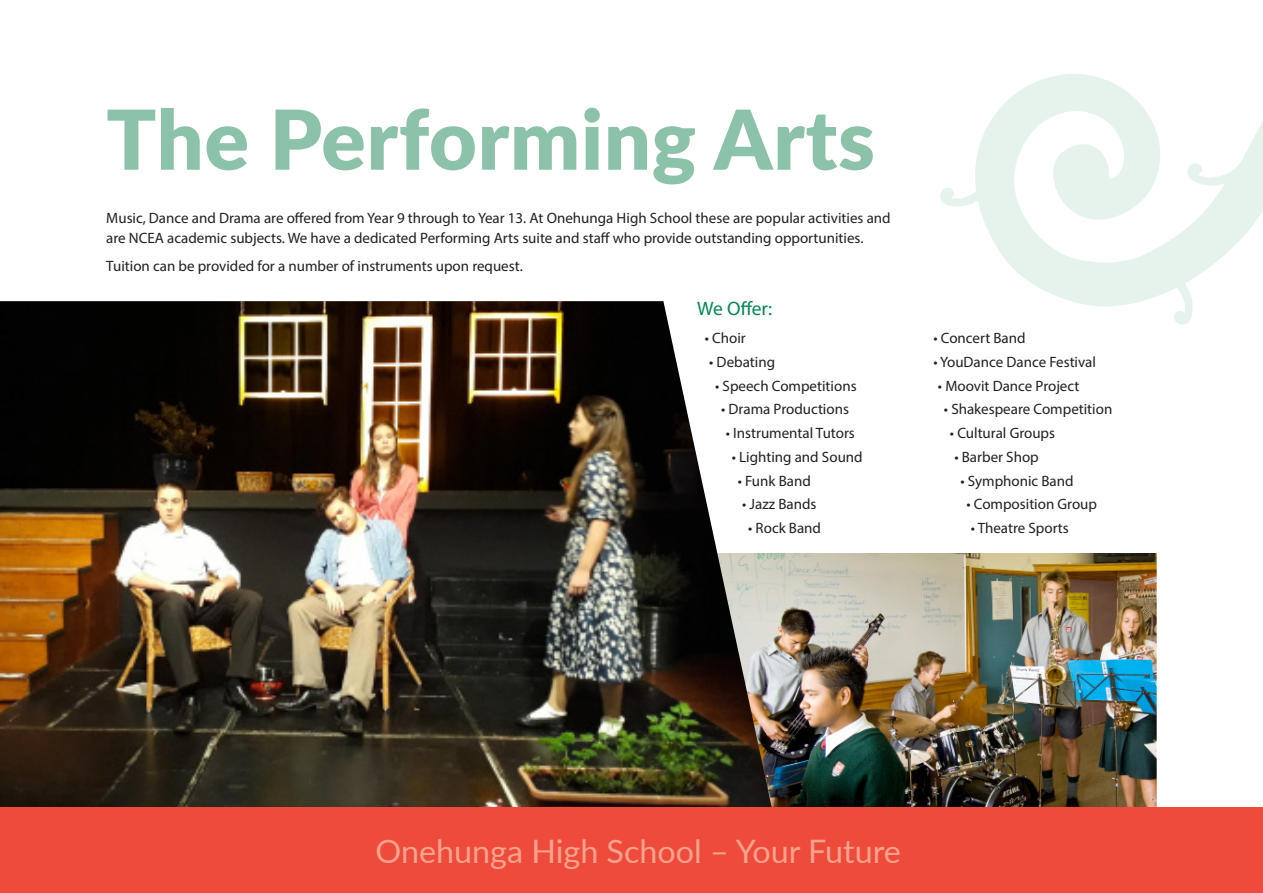
<style>
.page{position:relative;width:1263px;height:893px;background:#fff}
.page>*{position:absolute;margin:0;border:0;box-sizing:border-box;transform-origin:0 0}
.t1{font:900 82.5px "Lato";letter-spacing:.01em;color:#8dc2aa}
.t2{font:32.25px "Lato";color:#f7a38c}
.Intros{font:19.5px "Myriad Pro";color:#008751}
.Body_copy{font:15px/19.5px "Myriad Pro";color:#231f20}
</style>
<div class="page">
<img style="left:772px;top:553px;width:385px;height:255px">
<svg style="left:940px;top:74px;width:323px;height:251px"></svg>
<img style="left:0;top:301px;width:772px;height:507px">
<div style="left:0;top:808px;width:1263px;height:85px;background:#ef4b3d"></div>
<p class="t1" style="left:106px;top:78px;width:770px">The Performing Arts</p>
<p class="Body_copy" style="left:106px;top:208px;width:786px">Music, Dance and Drama are offered from Year 9 through to Year 13. At Onehunga High School these are popular activities and are NCEA academic subjects. We have a dedicated Performing Arts suite and staff who provide outstanding opportunities.</p>
<p class="Body_copy" style="left:106px;top:256px;width:418px">Tuition can be provided for a number of instruments upon request.</p>
<p class="Intros" style="left:697px;top:296px;width:76px">We Offer:</p>
<p class="Body_copy" style="left:705px;top:328px;width:43px">• Choir</p>
<p class="Body_copy" style="left:709px;top:352px;width:67px">• Debating</p>
<p class="Body_copy" style="left:715px;top:376px;width:143px">• Speech Competitions</p>
<p class="Body_copy" style="left:721px;top:399px;width:129px">• Drama Productions</p>
<p class="Body_copy" style="left:726px;top:423px;width:131px">• Instrumental Tutors</p>
<p class="Body_copy" style="left:732px;top:447px;width:132px">• Lighting and Sound</p>
<p class="Body_copy" style="left:738px;top:471px;width:75px">• Funk Band</p>
<p class="Body_copy" style="left:742px;top:494px;width:76px">• Jazz Bands</p>
<p class="Body_copy" style="left:748px;top:518px;width:74px">• Rock Band</p>
<p class="Body_copy" style="left:933px;top:328px;width:94px">• Concert Band</p>
<p class="Body_copy" style="left:933px;top:352px;width:164px">• YouDance Dance Festival</p>
<p class="Body_copy" style="left:938px;top:376px;width:143px">• Moovit Dance Project</p>
<p class="Body_copy" style="left:944px;top:399px;width:170px">• Shakespeare Competition</p>
<p class="Body_copy" style="left:950px;top:423px;width:107px">• Cultural Groups</p>
<p class="Body_copy" style="left:954px;top:447px;width:86px">• Barber Shop</p>
<p class="Body_copy" style="left:960px;top:471px;width:115px">• Symphonic Band</p>
<p class="Body_copy" style="left:966px;top:494px;width:132px">• Composition Group</p>
<p class="Body_copy" style="left:971px;top:518px;width:99px">• Theatre Sports</p>
<p class="t2" style="left:375px;top:828px;width:527px">Onehunga High School – Your Future</p>
</div>
